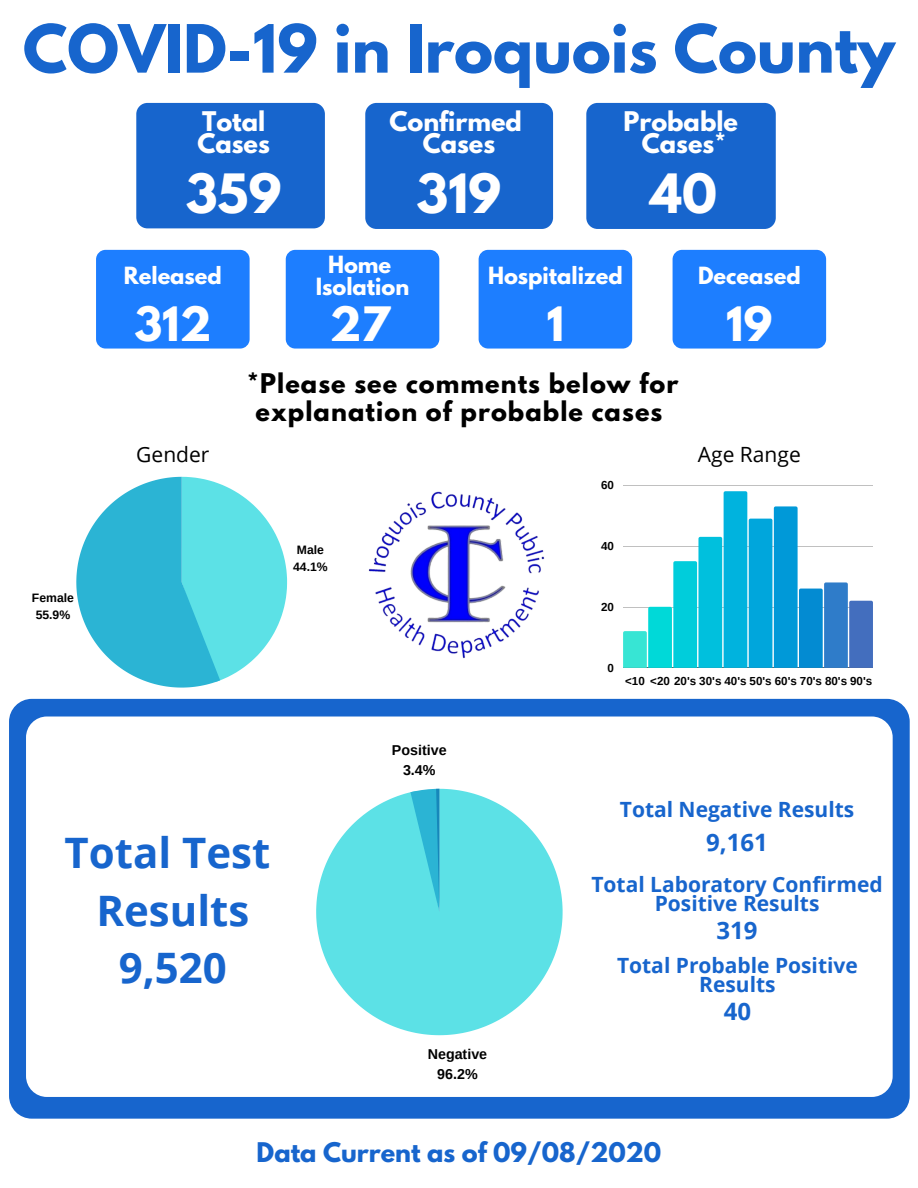
<style>
.page{position:relative;width:918px;height:1188px;background:#fff}
.page>*{position:absolute;margin:0;border:0;box-sizing:border-box;transform-origin:0 0}
.t1{font:700 58.95px "League Spartan";color:#1765cd}
.t2{font:700 48px "League Spartan";color:#fff}
.t3{font:700 42px/57.6px "Open Sans";color:#1765cd;text-align:center}
.t4{font:700 42px "League Spartan";color:#fff}
.t5{font:700 24px/28.2px "League Spartan";letter-spacing:.045em;color:#000;text-align:center}
.t6{font:700 24px/21.9px "League Spartan";color:#fff;text-align:center}
.t7{font:700 24px "League Spartan";color:#1765cd}
.t8{font:700 24px "Open Sans";color:#1765cd}
.t9{font:700 21px/19.4px "Open Sans";color:#1765cd;text-align:center}
.t10{font:700 21px/22px "League Spartan";color:#fff;text-align:center}
.t11{font:21px "Open Sans";color:#000}
.t12{font:700 14.25px/20px "Arimo";color:#000;text-align:center}
.t13{font:700 12.15px/17.1px "Arimo";color:#000;text-align:center}
.t14{font:700 11.55px "Arimo";color:#000}
</style>
<div class="page">
<div style="left:9px;top:699px;width:901px;height:420px;background:#1765cd;border-radius:23px"></div>
<div style="left:26px;top:717px;width:867px;height:380px;background:#fff;border-radius:21px"></div>
<div style="left:479px;top:250px;width:153px;height:99px;background:#1d7eff;border-radius:9px"></div>
<hr style="left:623px;top:485px;width:250px;height:1px;background:#000">
<hr style="left:623px;top:668px;width:250px;height:1px;background:#000">
<svg style="left:623px;top:491px;width:250px;height:177px"></svg>
<svg style="left:76px;top:477px;width:211px;height:211px"></svg>
<div style="left:586px;top:103px;width:190px;height:126px;background:#1765cd;border-radius:11px"></div>
<div style="left:365px;top:103px;width:188px;height:126px;background:#1765cd;border-radius:11px"></div>
<div style="left:136px;top:103px;width:189px;height:125px;background:#1765cd;border-radius:11px"></div>
<div style="left:673px;top:250px;width:153px;height:99px;background:#1d7eff;border-radius:9px"></div>
<div style="left:286px;top:250px;width:153px;height:99px;background:#1d7eff;border-radius:9px"></div>
<div style="left:96px;top:250px;width:154px;height:99px;background:#1d7eff;border-radius:9px"></div>
<img style="left:368px;top:491px;width:177px;height:168px">
<svg style="left:316px;top:789px;width:247px;height:246px;fill:#5ce1e6"></svg>
<svg style="left:410px;top:789px;width:30px;height:123px"></svg>
<h1 class="t1" style="left:23px;top:20px;width:874px">COVID-19 in Iroquois County</h1>
<p class="t6" style="left:389px;top:114px;width:134px">Confirmed<br>Cases</p>
<p class="t6" style="left:623px;top:114px;width:116px">Probable<br>Cases*</p>
<p class="t6" style="left:197px;top:114px;width:74px;text-align:left">Total<br>Cases</p>
<h2 class="t2" style="left:186px;top:170px;width:97px">359</h2>
<h2 class="t2" style="left:417px;top:170px;width:86px">319</h2>
<h2 class="t2" style="left:650px;top:170px;width:68px">40</h2>
<p class="t10" style="left:124px;top:267px;width:100px">Released</p>
<p class="t10" style="left:316px;top:256px;width:95px">Home<br>Isolation</p>
<p class="t10" style="left:488px;top:267px;width:136px">Hospitalized</p>
<p class="t10" style="left:698px;top:267px;width:104px">Deceased</p>
<h3 class="t4" style="left:134px;top:304px;width:78px">312</h3>
<h3 class="t4" style="left:330px;top:304px;width:62px">27</h3>
<h3 class="t4" style="left:547px;top:304px;width:19px">1</h3>
<h3 class="t4" style="left:726px;top:304px;width:48px">19</h3>
<p class="t5" style="left:247px;top:372px;width:433px">*Please see comments below for explanation of probable cases</p>
<p class="t11" style="left:136px;top:440px;width:75px">Gender</p>
<p class="t11" style="left:698px;top:440px;width:104px">Age Range</p>
<p class="t13" style="left:32px;top:589px;width:44px">Female<br>55.9%</p>
<p class="t13" style="left:293px;top:541px;width:36px">Male<br>44.1%</p>
<h3 class="t3" style="left:65px;top:823px;width:207px">Total Test<br>Results<br>9,520</h3>
<p class="t12" style="left:392px;top:740px;width:56px">Positive<br>3.4%</p>
<p class="t12" style="left:428px;top:1044px;width:61px">Negative<br>96.2%</p>
<p class="t14" style="left:601px;top:479px;width:14px">60</p>
<p class="t14" style="left:601px;top:540px;width:14px">40</p>
<p class="t14" style="left:601px;top:601px;width:14px">20</p>
<p class="t14" style="left:608px;top:661px;width:8px">0</p>
<p class="t14" style="left:625px;top:674px;width:249px">&lt;10 &lt;20 20's 30's 40's 50's 60's 70's 80's 90's</p>
<p class="t9" style="left:620px;top:800px;width:236px">Total Negative Results</p>
<p class="t8" style="left:706px;top:825px;width:63px">9,161</p>
<p class="t9" style="left:591px;top:874px;width:293px">Total Laboratory Confirmed<br>Positive Results</p>
<p class="t8" style="left:717px;top:914px;width:43px">319</p>
<p class="t9" style="left:617px;top:955px;width:242px">Total Probable Positive<br>Results</p>
<p class="t8" style="left:724px;top:995px;width:29px">40</p>
<p class="t7" style="left:257px;top:1140px;width:406px">Data Current as of 09/08/2020</p>
</div>
